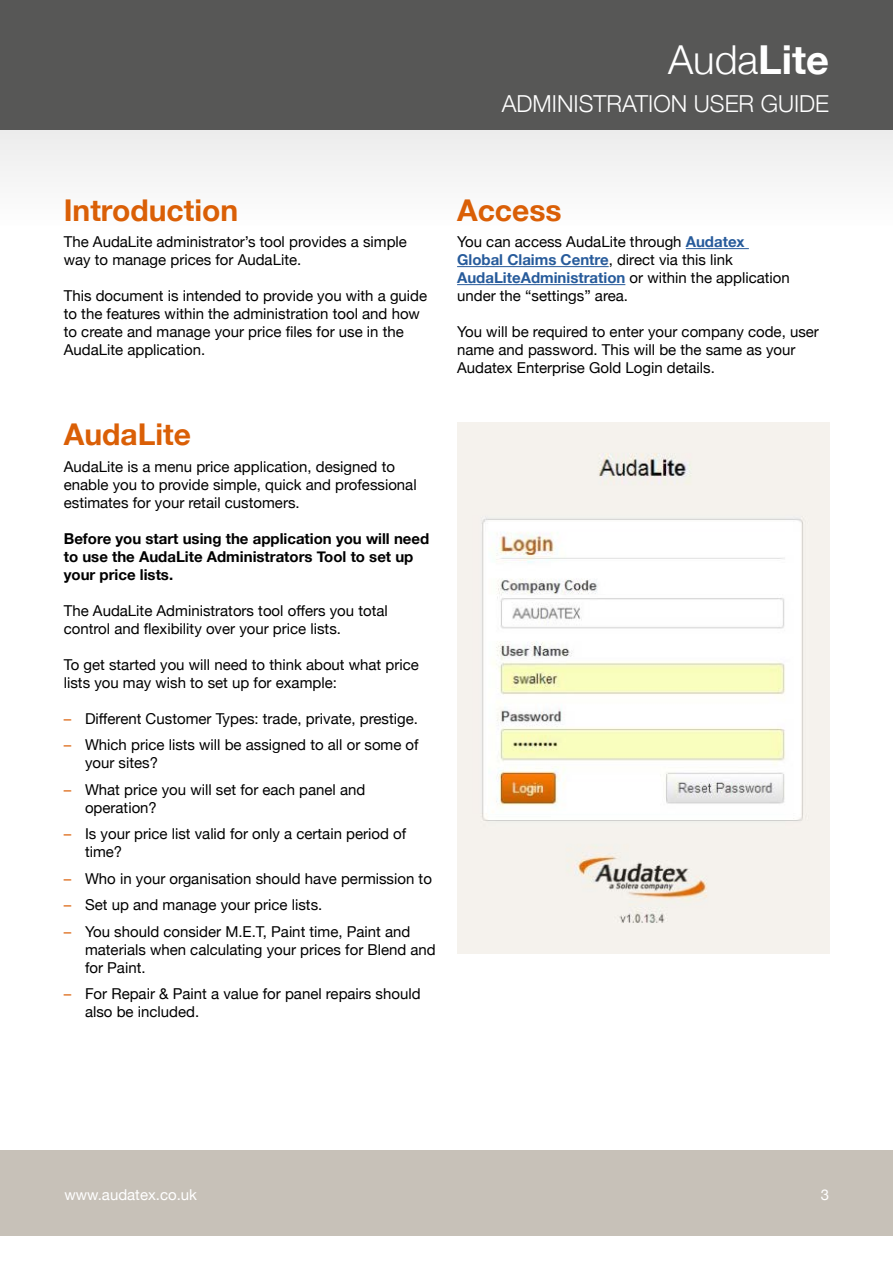
<style>
.page{position:relative;width:893px;height:1263px;background:#fff}
.page>*{position:absolute;margin:0;border:0;box-sizing:border-box;transform-origin:0 0}
.t1{font:300 39.9px "Helvetica Neue";color:#fff}
.t2{font:700 30px "Helvetica Neue";color:#da5f06}
.t3{font:300 23.4px "Helvetica Neue";color:#fff}
.t4{font:15px/18px "Helvetica Neue";color:#000}
.t5{font:700 15px/18px "Helvetica Neue";color:#000}
.t6{font:15px "Helvetica Neue";color:#fff}
.s1{font-weight:700}
.s2{color:#da5f06}
.s3{font-weight:700;color:#275b9b}
</style>
<div class="page">
<div style="left:0;top:0;width:893px;height:130px;background:#575756"></div>
<div style="left:0;top:1150px;width:893px;height:85px;background:#c7c1b8"></div>
<div style="left:0;top:130px;width:893px;height:95px;background:#f5f5f5"></div>
<hr style="left:686px;top:248px;width:63px;height:1px;background:#275b9b">
<hr style="left:457px;top:266px;width:152px;height:1px;background:#275b9b">
<hr style="left:457px;top:284px;width:168px;height:1px;background:#275b9b">
<img style="left:457px;top:423px;width:372px;height:530px">
<h1 class="t1" style="left:668px;top:28px;width:163px">Auda<span class="s1">Lite</span></h1>
<h3 class="t3" style="left:502px;top:85px;width:329px">ADMINISTRATION USER GUIDE</h3>
<h2 class="t2" style="left:64px;top:186px;width:176px">Introduction</h2>
<p class="t4" style="left:64px;top:234px;width:345px">The AudaLite administrator’s tool provides a simple way to manage prices for AudaLite.</p>
<p class="t4" style="left:64px;top:288px;width:365px">This document is intended to provide you with a guide to the features within the administration tool and how to create and manage your price files for use in the AudaLite application.</p>
<h2 class="t2" style="left:64px;top:411px;width:129px">AudaLite</h2>
<p class="t4" style="left:64px;top:458px;width:354px">AudaLite is a menu price application, designed to enable you to provide simple, quick and professional estimates for your retail customers.</p>
<p class="t5" style="left:64px;top:530px;width:367px">Before you start using the application you will need to use the AudaLite Administrators Tool to set up your price lists.</p>
<p class="t4" style="left:64px;top:602px;width:325px">The AudaLite Administrators tool offers you total control and flexibility over your price lists.</p>
<p class="t4" style="left:64px;top:656px;width:357px">To get started you will need to think about what price lists you may wish to set up for example:</p>
<p class="t4" style="left:64px;top:710px;width:356px"><span class="s2">–</span> Different Customer Types: trade, private, prestige.</p>
<p class="t4" style="left:85px;top:737px;width:335px;text-indent:-21px"><span class="s2">–</span> Which price lists will be assigned to all or some of your sites?</p>
<p class="t4" style="left:85px;top:781px;width:282px;text-indent:-21px"><span class="s2">–</span> What price you will set for each panel and operation?</p>
<p class="t4" style="left:85px;top:826px;width:323px;text-indent:-21px"><span class="s2">–</span> Is your price list valid for only a certain period of time?</p>
<p class="t4" style="left:64px;top:870px;width:370px"><span class="s2">–</span> Who in your organisation should have permission to</p>
<p class="t4" style="left:64px;top:897px;width:260px"><span class="s2">–</span> Set up and manage your price lists.</p>
<p class="t4" style="left:85px;top:923px;width:352px;text-indent:-21px"><span class="s2">–</span> You should consider M.E.T, Paint time, Paint and materials when calculating your prices for Blend and for Paint.</p>
<p class="t4" style="left:85px;top:986px;width:337px;text-indent:-21px"><span class="s2">–</span> For Repair &amp; Paint a value for panel repairs should also be included.</p>
<h2 class="t2" style="left:457px;top:186px;width:106px">Access</h2>
<p class="t4" style="left:457px;top:234px;width:334px">You can access AudaLite through <span class="s3">Audatex Global Claims Centre</span>, direct via this link <span class="s3">AudaLiteAdministration</span> or within the application under the “settings” area.</p>
<p class="t4" style="left:457px;top:324px;width:363px">You will be required to enter your company code, user name and password. This will be the same as your<br>Audatex Enterprise Gold Login details.</p>
<p class="t6" style="left:64px;top:1183px;width:134px">www.audatex.co.uk</p>
<p class="t6" style="left:821px;top:1183px;width:10px">3</p>
</div>
